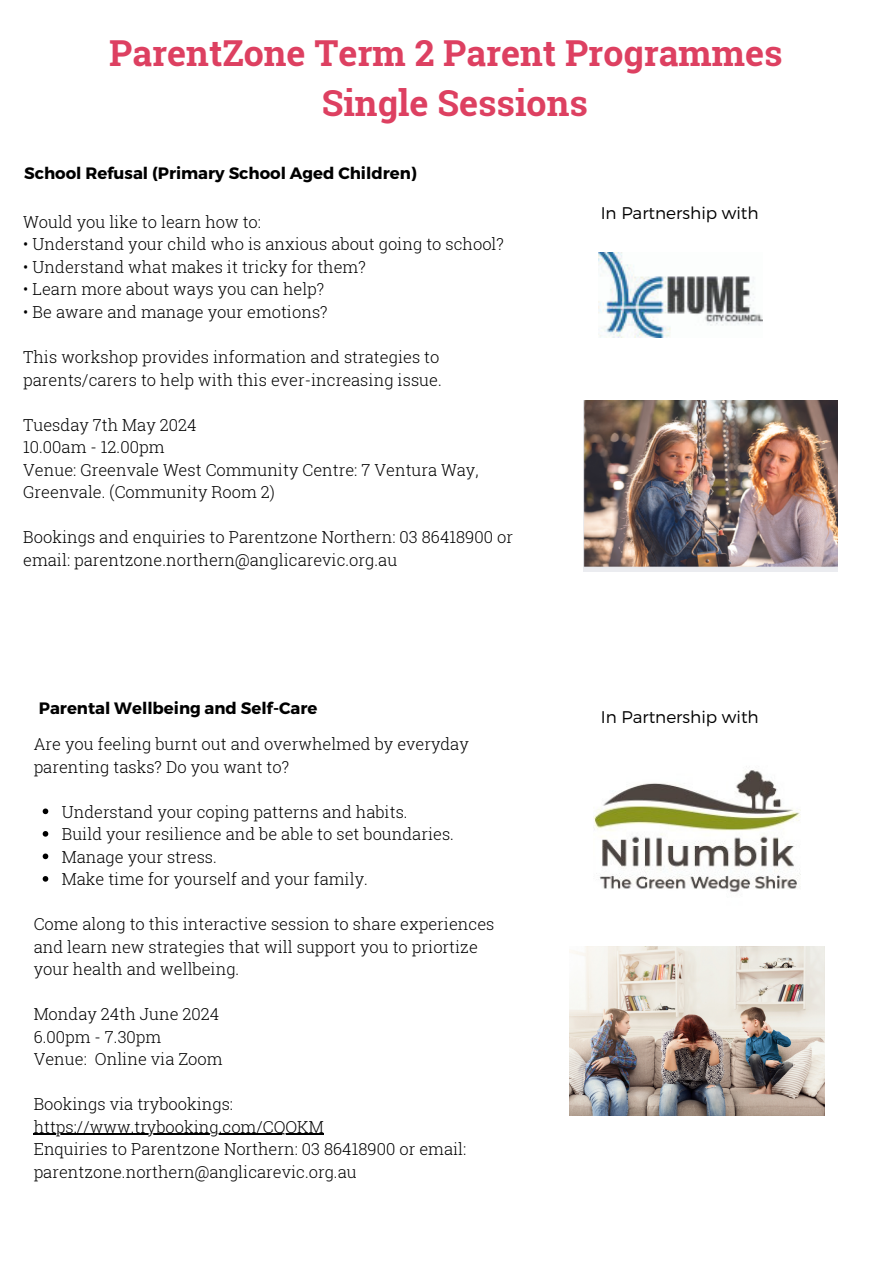
<style>
.page{position:relative;width:894px;height:1264px;background:#fff}
.page>*{position:absolute;margin:0;border:0;box-sizing:border-box;transform-origin:0 0}
.t1{font:700 35.7px/49.5px "Roboto Slab";color:#dd4061;text-align:center}
.t2{font:300 16.8px "Montserrat";color:#000}
.t3{font:300 16.5px/22.5px "Roboto Slab";color:#000}
.t4{font:700 16.5px "Montserrat";color:#000}
</style>
<div class="page">
<img style="left:598px;top:253px;width:164px;height:84px">
<img style="left:583px;top:401px;width:253px;height:171px">
<img style="left:593px;top:770px;width:207px;height:122px">
<img style="left:570px;top:946px;width:254px;height:169px">
<svg style="left:43px;top:808px;width:5px;height:6px"></svg>
<svg style="left:43px;top:831px;width:5px;height:5px"></svg>
<svg style="left:43px;top:853px;width:5px;height:6px"></svg>
<svg style="left:43px;top:876px;width:5px;height:5px"></svg>
<hr style="left:34px;top:1133px;width:289px;height:1px;background:#000">
<h1 class="t1" style="left:109px;top:28px;width:674px">ParentZone Term 2 Parent Programmes<br>Single Sessions</h1>
<p class="t4" style="left:24px;top:163px;width:394px">School Refusal (Primary School Aged Children)</p>
<p class="t3" style="left:23px;top:210px;width:239px">Would you like to learn how to:</p>
<p class="t3" style="left:23px;top:233px;width:482px">• Understand your child who is anxious about going to school?</p>
<p class="t3" style="left:23px;top:255px;width:344px">• Understand what makes it tricky for them?</p>
<p class="t3" style="left:23px;top:278px;width:302px">• Learn more about ways you can help?</p>
<p class="t3" style="left:23px;top:300px;width:306px">• Be aware and manage your emotions?</p>
<p class="t3" style="left:23px;top:345px;width:420px">This workshop provides information and strategies to parents/carers to help with this ever-increasing issue.</p>
<p class="t3" style="left:23px;top:413px;width:457px">Tuesday 7th May 2024<br>10.00am - 12.00pm<br>Venue: Greenvale West Community Centre: 7 Ventura Way,<br>Greenvale. (Community Room 2)</p>
<p class="t3" style="left:23px;top:525px;width:491px">Bookings and enquiries to Parentzone Northern: 03 86418900 or email: parentzone.northern@anglicarevic.org.au</p>
<p class="t4" style="left:39px;top:697px;width:280px">Parental Wellbeing and Self-Care</p>
<p class="t3" style="left:34px;top:732px;width:436px">Are you feeling burnt out and overwhelmed by everyday parenting tasks? Do you want to?</p>
<p class="t3" style="left:62px;top:799px;width:394px">Understand your coping patterns and habits.<br>Build your resilience and be able to set boundaries.<br>Manage your stress.<br>Make time for yourself and your family.</p>
<p class="t3" style="left:34px;top:912px;width:462px">Come along to this interactive session to share experiences and learn new strategies that will support you to priortize your health and wellbeing.</p>
<p class="t3" style="left:34px;top:1002px;width:190px">Monday 24th June 2024<br>6.00pm - 7.30pm<br>Venue: Online via Zoom</p>
<p class="t3" style="left:34px;top:1092px;width:434px">Bookings via trybookings: https://www.trybooking.com/CQOKM<br>Enquiries to Parentzone Northern: 03 86418900 or email: parentzone.northern@anglicarevic.org.au</p>
<p class="t2" style="left:600px;top:202px;width:159px">In Partnership with</p>
<p class="t2" style="left:600px;top:706px;width:159px">In Partnership with</p>
</div>
